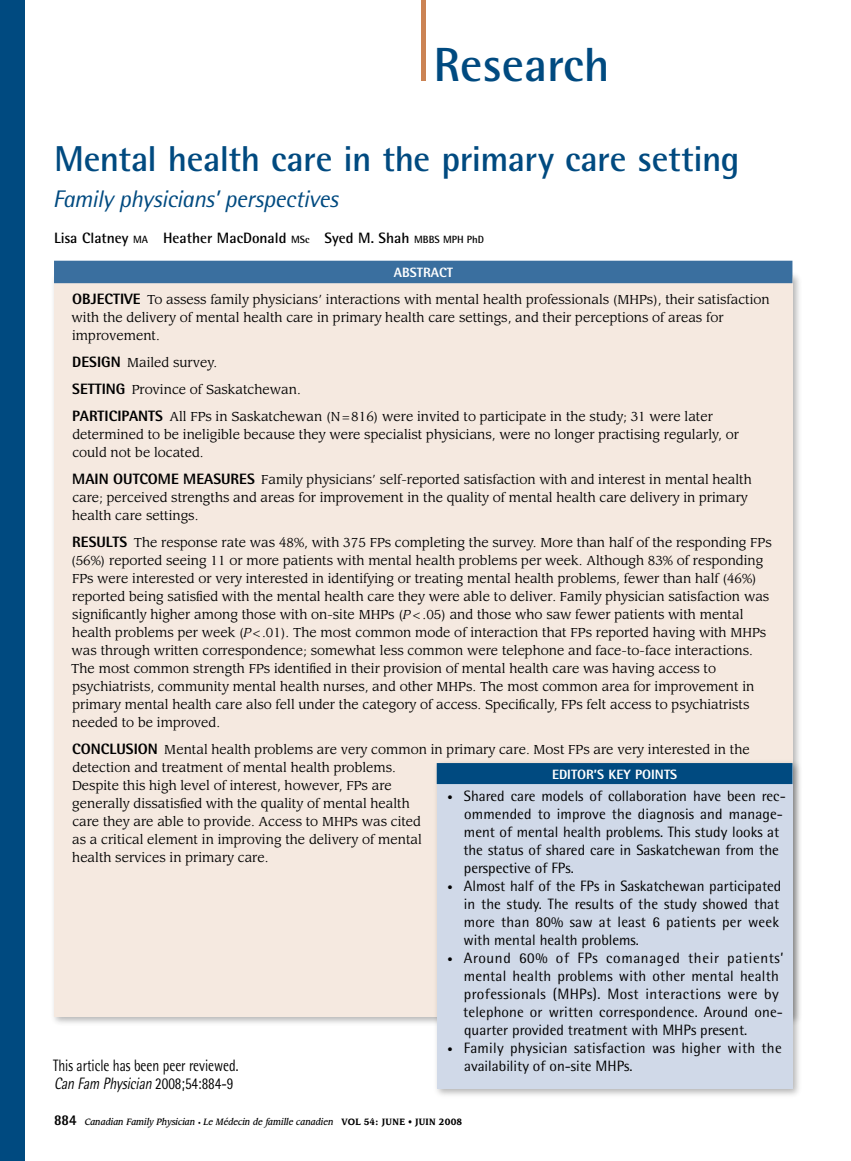
<style>
.page{position:relative;width:851px;height:1161px;background:#fff}
.page>*{position:absolute;margin:0;border:0;box-sizing:border-box;transform-origin:0 0}
.t1{font:700 48px "Rotis Semi Sans Std";color:#004a80}
.t2{font:700 36px "Rotis Semi Sans Std";letter-spacing:-.015em;color:#004a80}
.t3{font:italic 24px "Rotis Semi Sans Std";letter-spacing:-.02em;color:#004a80}
.t4{font:16.5px "Rotis Semi Sans Std";color:#000;scale:.8 1}
.t5{font:italic 16.5px "Rotis Semi Sans Std";color:#000;scale:.8 1}
.t6{font:15px/18px "Rotis Semi Sans Std";letter-spacing:.005em;color:#000}
.t7{font:700 15px "Rotis Semi Sans Std";color:#000}
.t8{font:800 13.5px "Rotis Semi Sans Std";color:#fff}
.t9{font:12.75px/18px "Leawood Std";color:#000}
.t10{font:italic 500 9px "Leawood Std";color:#000;scale:.9 1}
.s1{font-size:10.5px}
.s2{font-family:"Rotis Semi Sans Std";font-weight:800;font-size:15px}
.s3{font-style:italic}
.s4{font-style:normal}
.s5{font-family:"Rotis Semi Sans Std";font-weight:800;font-style:normal;font-size:15px}
.s6{font-style:normal;font-size:6px}
.s7{font-weight:700;font-style:normal}
</style>
<div class="page">
<div style="left:0;top:0;width:24px;height:1161px;background:#004a80"></div>
<div style="left:50px;top:271px;width:753px;height:757px;background:#000;opacity:.3"></div>
<div style="left:54px;top:275px;width:738px;height:742px;background:#f5e9e0"></div>
<div style="left:54px;top:261px;width:738px;height:22px;background:#3a6f9f"></div>
<div style="left:432px;top:759px;width:371px;height:341px;background:#000;opacity:.3"></div>
<div style="left:436px;top:765px;width:356px;height:324px;background:#d0d9e8"></div>
<div style="left:436px;top:763px;width:356px;height:21px;background:#004a80"></div>
<div style="left:421px;top:0;width:5px;height:81px;background:#cb8354"></div>
<h1 class="t1" style="left:433px;top:35px;width:177px">Research</h1>
<h2 class="t2" style="left:54px;top:137px;width:687px">Mental health care in the primary care setting</h2>
<h3 class="t3" style="left:53px;top:184px;width:287px">Family physicians’ perspectives</h3>
<p class="t7" style="left:54px;top:229px;width:431px">Lisa Clatney <span class="s1">MA</span> Heather MacDonald <span class="s1">MSc</span> Syed M. Shah <span class="s1">MBBS MPH PhD</span></p>
<p class="t8" style="left:394px;top:264px;width:61px">ABSTRACT</p>
<p class="t9" style="left:72px;top:291px;width:699px"><span class="s2">OBJECTIVE</span> To assess family physicians’ interactions with mental health professionals (MHPs), their satisfaction with the delivery of mental health care in primary health care settings, and their perceptions of areas for improvement.</p>
<p class="t9" style="left:72px;top:349px;width:642px;line-height:27px"><span class="s2">DESIGN</span> Mailed survey.<br><span class="s2">SETTING</span> Province of Saskatchewan.<br><span class="s2">PARTICIPANTS</span> All FPs in Saskatchewan (N=816) were invited to participate in the study; 31 were later</p>
<p class="t9" style="left:72px;top:426px;width:668px">determined to be ineligible because they were specialist physicians, were no longer practising regularly, or could not be located.</p>
<p class="t9" style="left:72px;top:471px;width:681px"><span class="s2">MAIN OUTCOME MEASURES</span> Family physicians’ self-reported satisfaction with and interest in mental health care; perceived strengths and areas for improvement in the quality of mental health care delivery in primary health care settings.</p>
<p class="t9" style="left:71px;top:534px;width:702px"><span class="s2">RESULTS</span> The response rate was 48%, with 375 FPs completing the survey. More than half of the responding FPs (56%) reported seeing 11 or more patients with mental health problems per week. Although 83% of responding FPs were interested or very interested in identifying or treating mental health problems, fewer than half (46%) reported being satisfied with the mental health care they were able to deliver. Family physician satisfaction was significantly higher among those with on-site MHPs (<span class="s3">P</span> &lt; .05) and those who saw fewer patients with mental health problems per week (<span class="s3">P</span> &lt;.01). The most common mode of interaction that FPs reported having with MHPs was through written correspondence; somewhat less common were telephone and face-to-face interactions.<br>The most common strength FPs identified in their provision of mental health care was having access to psychiatrists, community mental health nurses, and other MHPs. The most common area for improvement in primary mental health care also fell under the category of access. Specifically, FPs felt access to psychiatrists needed to be improved.</p>
<p class="t9" style="left:72px;top:741px;width:679px"><span class="s2">CONCLUSION</span> Mental health problems are very common in primary care. Most FPs are very interested in the detection and treatment of mental health problems.<br>Despite this high level of interest, however, FPs are<br>generally dissatisfied with the quality of mental health<br>care they are able to provide. Access to MHPs was cited<br>as a critical element in improving the delivery of mental<br>health services in primary care.</p>
<p class="t8" style="left:552px;top:766px;width:127px">EDITOR’S KEY POINTS</p>
<p class="t6" style="left:463px;top:787px;width:324px;text-indent:-16px"><span class="s1">•</span> Shared care models of collaboration have been rec&shy;ommended to improve the diagnosis and manage&shy;ment of mental health problems. This study looks at the status of shared care in Saskatchewan from the perspective of FPs.</p>
<p class="t6" style="left:463px;top:877px;width:319px;text-indent:-16px"><span class="s1">•</span> Almost half of the FPs in Saskatchewan participated in the study. The results of the study showed that more than 80% saw at least 6 patients per week with mental health problems.</p>
<p class="t6" style="left:463px;top:949px;width:322px;text-indent:-16px"><span class="s1">•</span> Around 60% of FPs comanaged their patients’ mental health problems with other mental health professionals (MHPs). Most interactions were by telephone or written correspondence. Around one&shy;quarter provided treatment with MHPs present.</p>
<p class="t6" style="left:447px;top:1039px;width:336px"><span class="s1">•</span> Family physician satisfaction was higher with the</p>
<p class="t4" style="left:53px;top:1056px;width:233px">This article has been peer reviewed.</p>
<p class="t6" style="left:464px;top:1057px;width:170px">availability of on-site MHPs.</p>
<p class="t5" style="left:54px;top:1074px;width:226px">CanFamPhysician<span class="s4">2008;54:884-9</span></p>
<p class="t10" style="left:54px;top:1116px;width:455px"><span class="s5">884</span> Canadian Family Physician <span class="s6">•</span> Le Médecin de famille canadien <span class="s7">VOL 54: JUNE • JUIN 2008</span></p>
</div>
